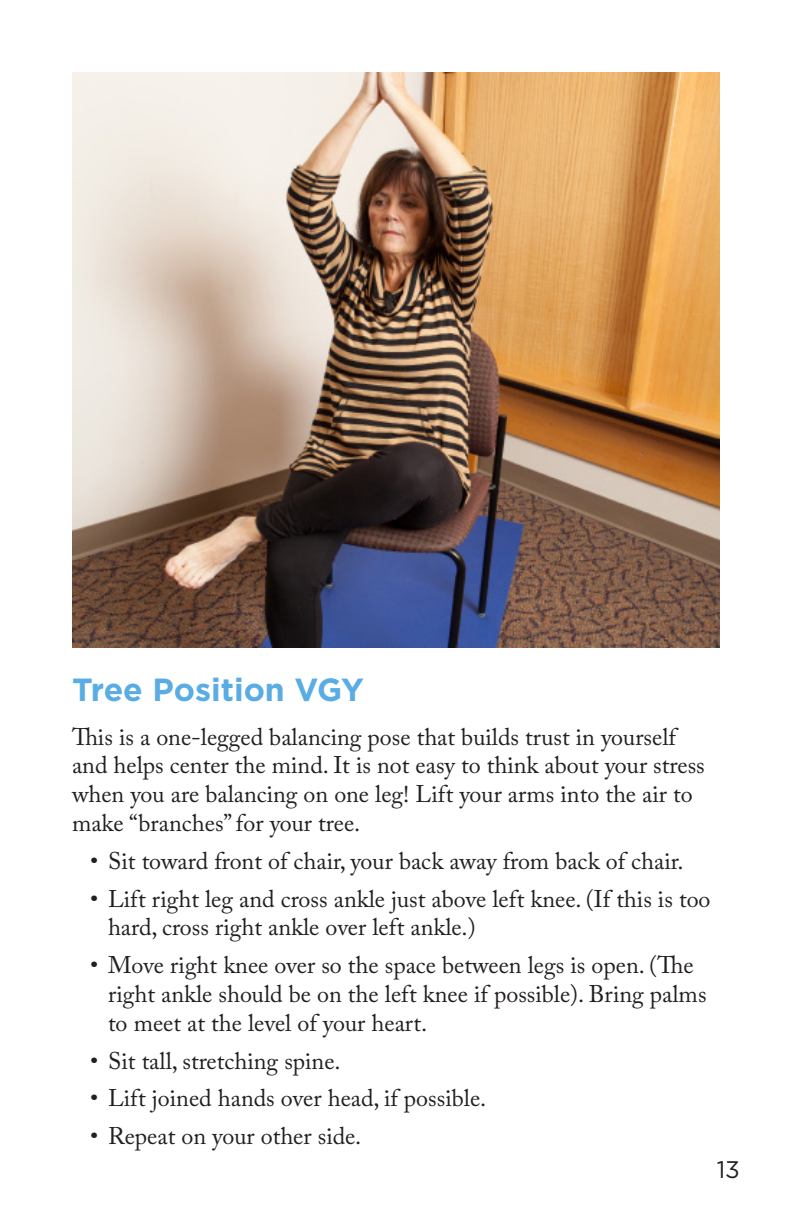
<style>
.page{position:relative;width:792px;height:1224px;background:#fff}
.page>*{position:absolute;margin:0;border:0;box-sizing:border-box;transform-origin:0 0}
.Header_2__Secondary{font:700 32px "Gotham";color:#5aace5}
.Body_Copy{font:24px/28.8px "Adobe Caslon Pro";color:#231f20}
.t1{font:24px "Gotham";color:#231f20}
</style>
<div class="page">
<img style="left:72px;top:72px;width:647px;height:575px">
<p class="Header_2__Secondary" style="left:72px;top:669px;width:294px">Tree Position VGY</p>
<p class="Body_Copy" style="left:72px;top:722px;width:634px">This is a one-legged balancing pose that builds trust in yourself and helps center the mind. It is not easy to think about your stress when you are balancing on one leg! Lift your arms into the air to make “branches” for your tree.</p>
<p class="Body_Copy" style="left:90px;top:846px;width:595px">• Sit toward front of chair, your back away from back of chair.</p>
<p class="Body_Copy" style="left:108px;top:884px;width:604px;text-indent:-18px">• Lift right leg and cross ankle just above left knee. (If this is too hard, cross right ankle over left ankle.)</p>
<p class="Body_Copy" style="left:108px;top:950px;width:600px;text-indent:-18px">• Move right knee over so the space between legs is open. (The right ankle should be on the left knee if possible). Bring palms to meet at the level of your heart.</p>
<p class="Body_Copy" style="left:90px;top:1046px;width:252px">• Sit tall, stretching spine.</p>
<p class="Body_Copy" style="left:90px;top:1084px;width:398px">• Lift joined hands over head, if possible.</p>
<p class="Body_Copy" style="left:90px;top:1121px;width:273px">• Repeat on your other side.</p>
<p class="t1" style="left:717px;top:1154px;width:25px">13</p>
</div>
